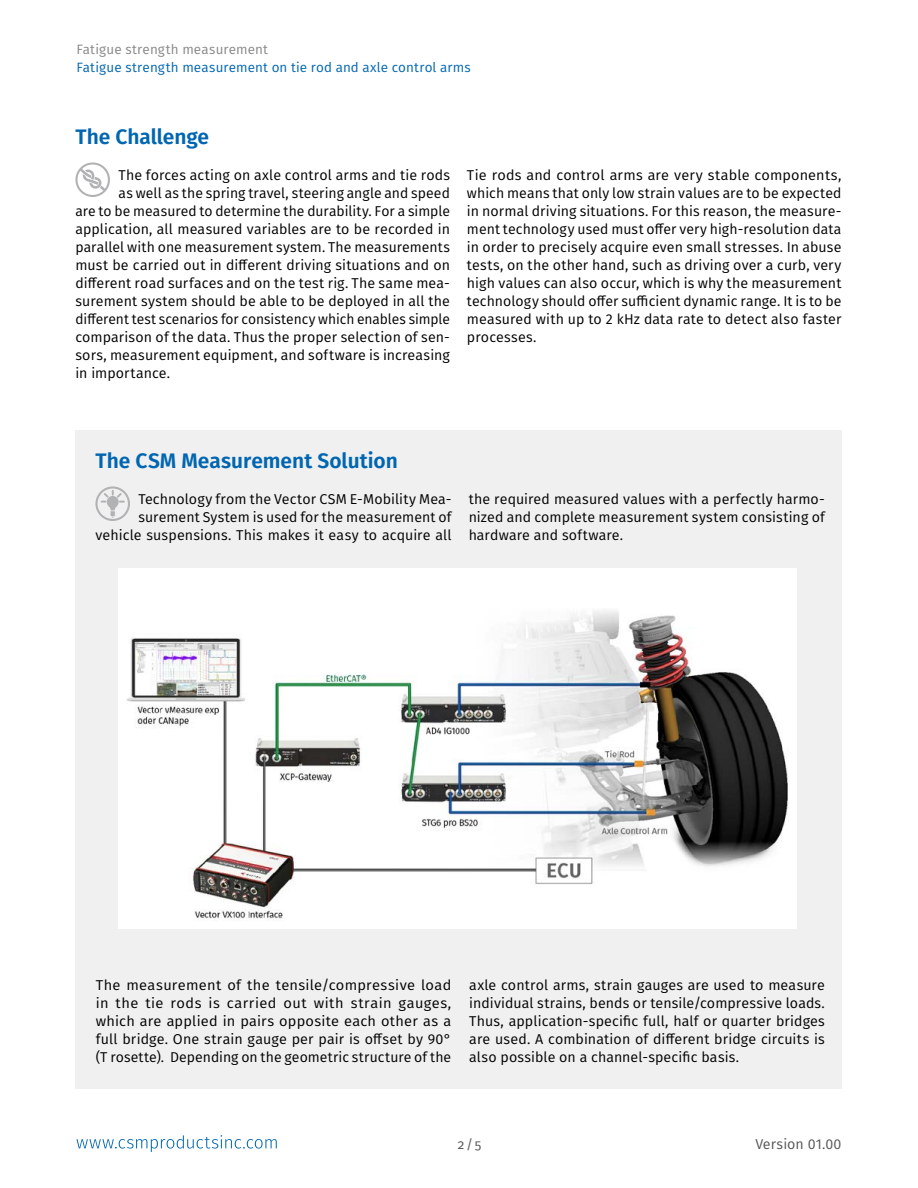
<style>
.page{position:relative;width:918px;height:1188px;background:#fff}
.page>*{position:absolute;margin:0;border:0;box-sizing:border-box;transform-origin:0 0}
.t1{font:600 21px "Fira Sans";color:#0066b1}
.Text{font:14.25px/18px "Fira Sans";letter-spacing:.005em;color:#000;text-align:justify}
.t2{font:14.25px "Fira Sans";letter-spacing:.005em;color:#565655}
.t3{font:13.5px "Fira Sans";letter-spacing:.01em;color:#0066b1}
.t4{font:13.5px "Fira Sans";letter-spacing:.01em;color:#868786}
.t5{font:13.5px "Fira Sans";color:#565655}
</style>
<div class="page">
<div style="left:75px;top:431px;width:767px;height:658px;background:#f0f0f0"></div>
<svg style="left:75px;top:162px;width:35px;height:35px"></svg>
<svg style="left:95px;top:486px;width:35px;height:35px"></svg>
<img style="left:118px;top:568px;width:678px;height:360px">
<svg style="left:76px;top:1135px;width:201px;height:17px"></svg>
<p class="t4" style="left:76px;top:39px;width:193px">Fatigue strength measurement</p>
<p class="t3" style="left:76px;top:57px;width:396px">Fatigue strength measurement on tie rod and axle control arms</p>
<p class="t1" style="left:75px;top:119px;width:135px">The Challenge</p>
<p class="Text" style="left:118px;top:166px;width:333px">The forces acting on axle control arms and tie rods</p>
<p class="Text" style="left:118px;top:184px;width:333px">as well as the spring travel, steering angle and speed</p>
<p class="Text" style="left:75px;top:202px;width:376px">are to be measured to determine the durability. For a simple</p>
<p class="Text" style="left:75px;top:220px;width:376px">application, all measured variables are to be recorded in</p>
<p class="Text" style="left:75px;top:238px;width:376px">parallel with one measurement system. The measurements</p>
<p class="Text" style="left:75px;top:256px;width:376px">must be carried out in different driving situations and on</p>
<p class="Text" style="left:75px;top:274px;width:376px">different road surfaces and on the test rig. The same mea-</p>
<p class="Text" style="left:75px;top:292px;width:376px">surement system should be able to be deployed in all the</p>
<p class="Text" style="left:75px;top:310px;width:376px">different test scenarios for consistency which enables simple</p>
<p class="Text" style="left:75px;top:328px;width:376px">comparison of the data. Thus the proper selection of sen-</p>
<p class="Text" style="left:75px;top:346px;width:376px">sors, measurement equipment, and software is increasing</p>
<p class="Text" style="left:75px;top:364px;width:96px">in importance.</p>
<p class="Text" style="left:467px;top:166px;width:376px">Tie rods and control arms are very stable components, which means that only low strain values are to be expected in normal driving situations. For this reason, the measure&shy;ment technology used must offer very high-resolution data in order to precisely acquire even small stresses. In abuse tests, on the other hand, such as driving over a curb, very high values can also occur, which is why the measurement technology should offer sufficient dynamic range. It is to be measured with up to 2 kHz data rate to detect also faster processes.</p>
<p class="t1" style="left:95px;top:443px;width:304px">The CSM Measurement Solution</p>
<p class="Text" style="left:95px;top:490px;width:358px;text-align:right">Technology from the Vector CSM E-Mobility Mea&shy;surement System is used for the measurement of vehicle suspensions. This makes it easy to acquire all</p>
<p class="Text" style="left:469px;top:490px;width:358px">the required measured values with a perfectly harmo&shy;nized and complete measurement system consisting of hardware and software.</p>
<p class="Text" style="left:96px;top:976px;width:357px">The measurement of the tensile/compressive load in the tie rods is carried out with strain gauges, which are applied in pairs opposite each other as a full bridge. One strain gauge per pair is offset by 90° (T rosette). Depending on the geometric structure of the</p>
<p class="Text" style="left:469px;top:976px;width:357px">axle control arms, strain gauges are used to measure individual strains, bends or tensile/compressive loads.<br>Thus, application-specific full, half or quarter bridges are used. A combination of different bridge circuits is also possible on a channel-specific basis.</p>
<p class="t5" style="left:458px;top:1134px;width:25px">2/5</p>
<p class="t2" style="left:755px;top:1134px;width:88px">Version 01.00</p>
</div>
